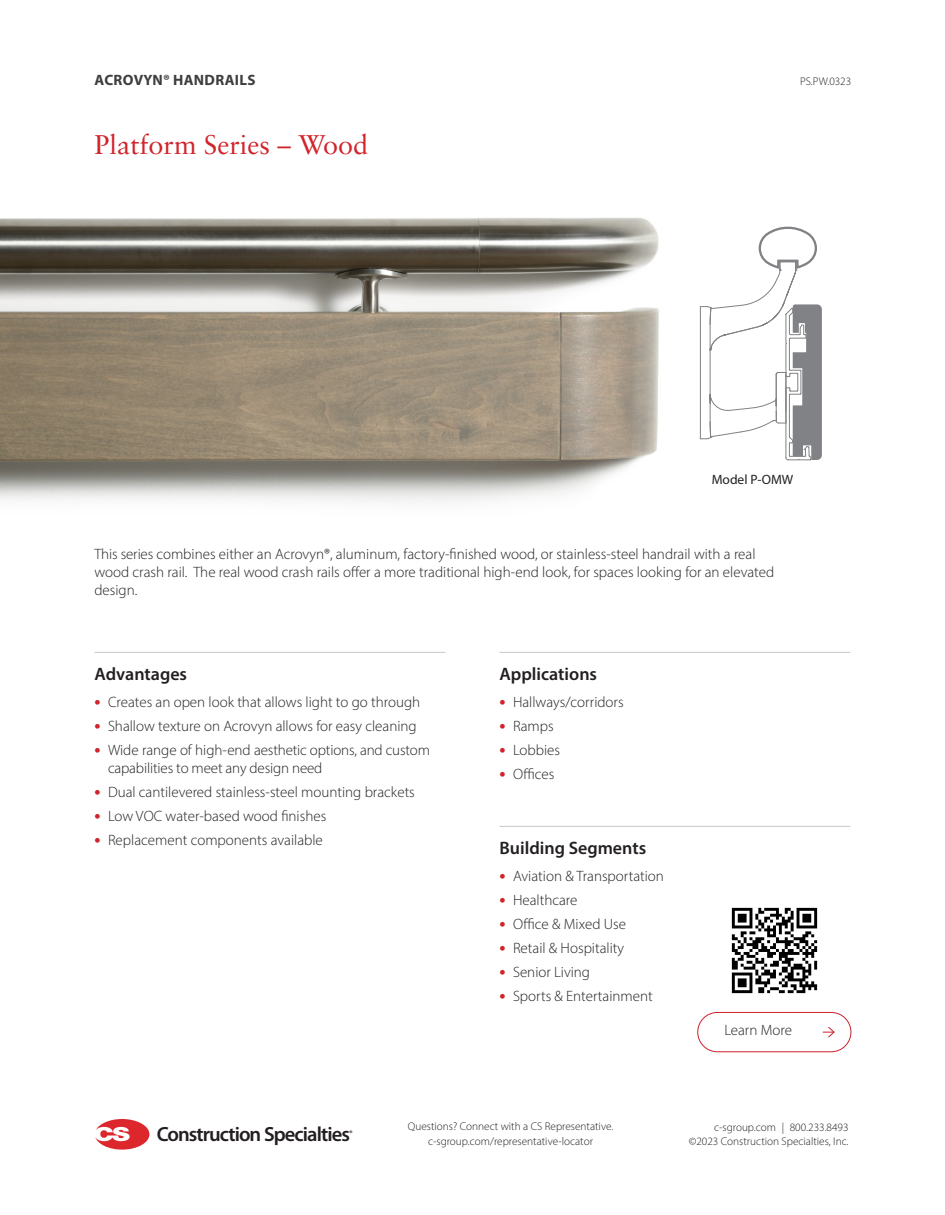
<style>
.page{position:relative;width:945px;height:1215px;background:#fff}
.page>*{position:absolute;margin:0;border:0;box-sizing:border-box;transform-origin:0 0}
.Product_Name{font:27px "Sabon LT Pro";color:#d1232a}
.t1{font:600 20.55px "Myriad Pro";letter-spacing:-.045em;color:#231f20}
.Bullet_List_Subhead{font:600 18px "Myriad Pro";color:#231f20}
.Paragraph_2_Style{font:300 15px/18px "Myriad Pro";color:#231f20}
.t2{font:700 15px "Myriad Pro";letter-spacing:.02em;color:#3e3e3f}
.t3{font:13.5px "Myriad Pro";color:#231f20}
.t4{font:300 11.25px "Myriad Pro";color:#231f20}
.t5{font:600 8.25px "Myriad Pro";color:#231f20}
.s1{font-weight:700;font-size:18px;color:#d1232a}
</style>
<div class="page">
<svg style="left:95px;top:1119px;width:54px;height:31px"></svg>
<svg style="left:700px;top:226px;width:122px;height:235px"></svg>
<img style="left:0;top:217px;width:659px;height:285px">
<hr style="left:94px;top:652px;width:352px;height:1px;background:#c7c8ca">
<hr style="left:500px;top:652px;width:350px;height:1px;background:#c7c8ca">
<hr style="left:500px;top:826px;width:350px;height:1px;background:#c7c8ca">
<img style="left:731px;top:907px;width:87px;height:87px">
<div style="left:697px;top:1012px;width:154px;height:40px;border:1px solid #cd202c;border-radius:20px"></div>
<svg style="left:823px;top:1026px;width:12px;height:12px"></svg>
<p class="t2" style="left:95px;top:70px;width:162px">ACROVYN® HANDRAILS</p>
<p class="Product_Name" style="left:94px;top:128px;width:275px">Platform Series – Wood</p>
<p class="t4" style="left:800px;top:75px;width:53px">PS.PW.0323</p>
<p class="t3" style="left:712px;top:471px;width:83px">Model P-OMW</p>
<p class="Paragraph_2_Style" style="left:94px;top:544px;width:681px">This series combines either an Acrovyn®, aluminum, factory-finished wood, or stainless-steel handrail with a real wood crash rail. The real wood crash rails offer a more traditional high-end look, for spaces looking for an elevated design.</p>
<p class="Bullet_List_Subhead" style="left:94px;top:662px;width:94px">Advantages</p>
<p class="Paragraph_2_Style" style="left:94px;top:692px;width:327px"><span class="s1">•</span> Creates an open look that allows light to go through</p>
<p class="Paragraph_2_Style" style="left:94px;top:716px;width:324px"><span class="s1">•</span> Shallow texture on Acrovyn allows for easy cleaning</p>
<p class="Paragraph_2_Style" style="left:108px;top:740px;width:324px;text-indent:-14px"><span class="s1">•</span> Wide range of high-end aesthetic options, and custom capabilities to meet any design need</p>
<p class="Paragraph_2_Style" style="left:94px;top:782px;width:322px"><span class="s1">•</span> Dual cantilevered stainless-steel mounting brackets</p>
<p class="Paragraph_2_Style" style="left:94px;top:806px;width:233px"><span class="s1">•</span> Low VOC water-based wood finishes</p>
<p class="Paragraph_2_Style" style="left:94px;top:830px;width:230px"><span class="s1">•</span> Replacement components available</p>
<p class="Bullet_List_Subhead" style="left:500px;top:662px;width:99px">Applications</p>
<p class="Paragraph_2_Style" style="left:500px;top:692px;width:126px"><span class="s1">•</span> Hallways/corridors</p>
<p class="Paragraph_2_Style" style="left:500px;top:716px;width:56px"><span class="s1">•</span> Ramps</p>
<p class="Paragraph_2_Style" style="left:500px;top:740px;width:62px"><span class="s1">•</span> Lobbies</p>
<p class="Paragraph_2_Style" style="left:500px;top:764px;width:56px"><span class="s1">•</span> Offices</p>
<p class="Bullet_List_Subhead" style="left:500px;top:836px;width:148px">Building Segments</p>
<p class="Paragraph_2_Style" style="left:500px;top:866px;width:166px"><span class="s1">•</span> Aviation &amp; Transportation</p>
<p class="Paragraph_2_Style" style="left:500px;top:890px;width:79px"><span class="s1">•</span> Healthcare</p>
<p class="Paragraph_2_Style" style="left:500px;top:914px;width:128px"><span class="s1">•</span> Office &amp; Mixed Use</p>
<p class="Paragraph_2_Style" style="left:500px;top:938px;width:126px"><span class="s1">•</span> Retail &amp; Hospitality</p>
<p class="Paragraph_2_Style" style="left:500px;top:962px;width:92px"><span class="s1">•</span> Senior Living</p>
<p class="Paragraph_2_Style" style="left:500px;top:986px;width:155px"><span class="s1">•</span> Sports &amp; Entertainment</p>
<p class="Paragraph_2_Style" style="left:724px;top:1021px;width:69px">Learn More</p>
<h2 class="t1" style="left:157px;top:1121px;width:195px">Construction Specialties</h2>
<p class="t5" style="left:349px;top:1128px;width:5px">®</p>
<p class="t4" style="left:408px;top:1120px;width:207px">Questions? Connect with a CS Representative.</p>
<p class="t4" style="left:428px;top:1134px;width:166px">c-sgroup.com/representative-locator</p>
<p class="t4" style="left:714px;top:1120px;width:136px">c-sgroup.com | 800.233.8493</p>
<p class="t4" style="left:689px;top:1134px;width:161px">©2023 Construction Specialties, Inc.</p>
</div>
